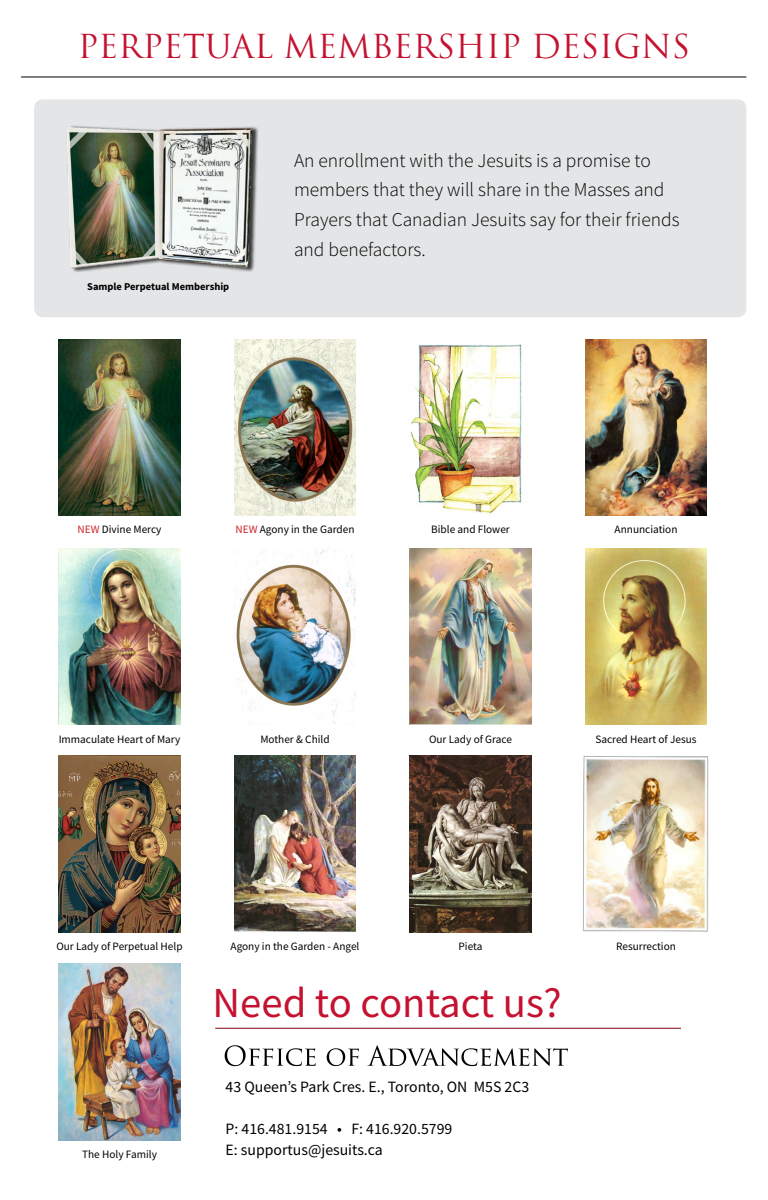
<style>
.page{position:relative;width:768px;height:1200px;background:#fff}
.page>*{position:absolute;margin:0;border:0;box-sizing:border-box;transform-origin:0 0}
.t1{font:42.75px "Source Sans Pro";color:#c41230}
.t2{font:32.25px "Trajan Pro";color:#c41230}
.t3{font:300 19.5px/30px "Source Sans Pro";color:#000}
.t4{font:15.75px/21px "Source Sans Pro";color:#000}
.t5{font:11.25px "Source Sans Pro";color:#000}
.t6{font:700 10.5px "Source Sans Pro";color:#000}
.s1{color:#d2232a}
</style>
<div class="page">
<div style="left:34px;top:99px;width:712px;height:218px;background:#e4e5e6;border-radius:9px"></div>
<hr style="left:21px;top:77px;width:725px;height:1px;background:#000">
<img style="left:67px;top:125px;width:192px;height:147px">
<img style="left:59px;top:339px;width:121px;height:176px">
<img style="left:59px;top:548px;width:121px;height:177px">
<img style="left:59px;top:756px;width:121px;height:176px">
<img style="left:59px;top:964px;width:121px;height:176px">
<img style="left:234px;top:340px;width:122px;height:175px">
<img style="left:236px;top:549px;width:120px;height:176px">
<img style="left:234px;top:756px;width:122px;height:176px">
<img style="left:410px;top:344px;width:112px;height:170px">
<img style="left:410px;top:548px;width:121px;height:177px">
<img style="left:410px;top:756px;width:121px;height:176px">
<img style="left:585px;top:339px;width:122px;height:176px">
<img style="left:585px;top:548px;width:122px;height:177px">
<img style="left:582px;top:756px;width:127px;height:176px">
<svg style="left:225px;top:1045px;width:343px;height:21px"></svg>
<hr style="left:215px;top:1028px;width:466px;height:1px;background:#840015">
<h2 class="t2" style="left:78px;top:26px;width:614px">PERPETUAL MEMBERSHIP DESIGNS</h2>
<p class="t6" style="left:87px;top:279px;width:144px">Sample Perpetual Membership</p>
<h3 class="t3" style="left:294px;top:145px;width:387px">An enrollment with the Jesuits is a promise to members that they will share in the Masses and Prayers that Canadian Jesuits say for their friends and benefactors.</h3>
<p class="t5" style="left:78px;top:522px;width:85px"><span class="s1">NEW</span> Divine Mercy</p>
<p class="t5" style="left:236px;top:522px;width:120px"><span class="s1">NEW</span> Agony in the Garden</p>
<p class="t5" style="left:431px;top:522px;width:80px">Bible and Flower</p>
<p class="t5" style="left:615px;top:522px;width:64px">Annunciation</p>
<p class="t5" style="left:59px;top:732px;width:123px">Immaculate Heart of Mary</p>
<p class="t5" style="left:260px;top:732px;width:71px">Mother &amp; Child</p>
<p class="t5" style="left:429px;top:732px;width:84px">Our Lady of Grace</p>
<p class="t5" style="left:595px;top:732px;width:103px">Sacred Heart of Jesus</p>
<p class="t5" style="left:56px;top:939px;width:128px">Our Lady of Perpetual Help</p>
<p class="t5" style="left:82px;top:1147px;width:76px">The Holy Family</p>
<p class="t5" style="left:231px;top:939px;width:130px">Agony in the Garden - Angel</p>
<p class="t5" style="left:459px;top:939px;width:25px">Pieta</p>
<h1 class="t1" style="left:213px;top:976px;width:351px">Need to contact us?</h1>
<h3 class="t4" style="left:226px;top:1076px;width:305px">43 Queen’s Park Cres. E., Toronto, ON M5S 2C3</h3>
<h3 class="t4" style="left:226px;top:1118px;width:228px">P: 416.481.9154 • F: 416.920.5799<br>E: supportus@jesuits.ca</h3>
<p class="t5" style="left:616px;top:939px;width:61px">Resurrection</p>
</div>
